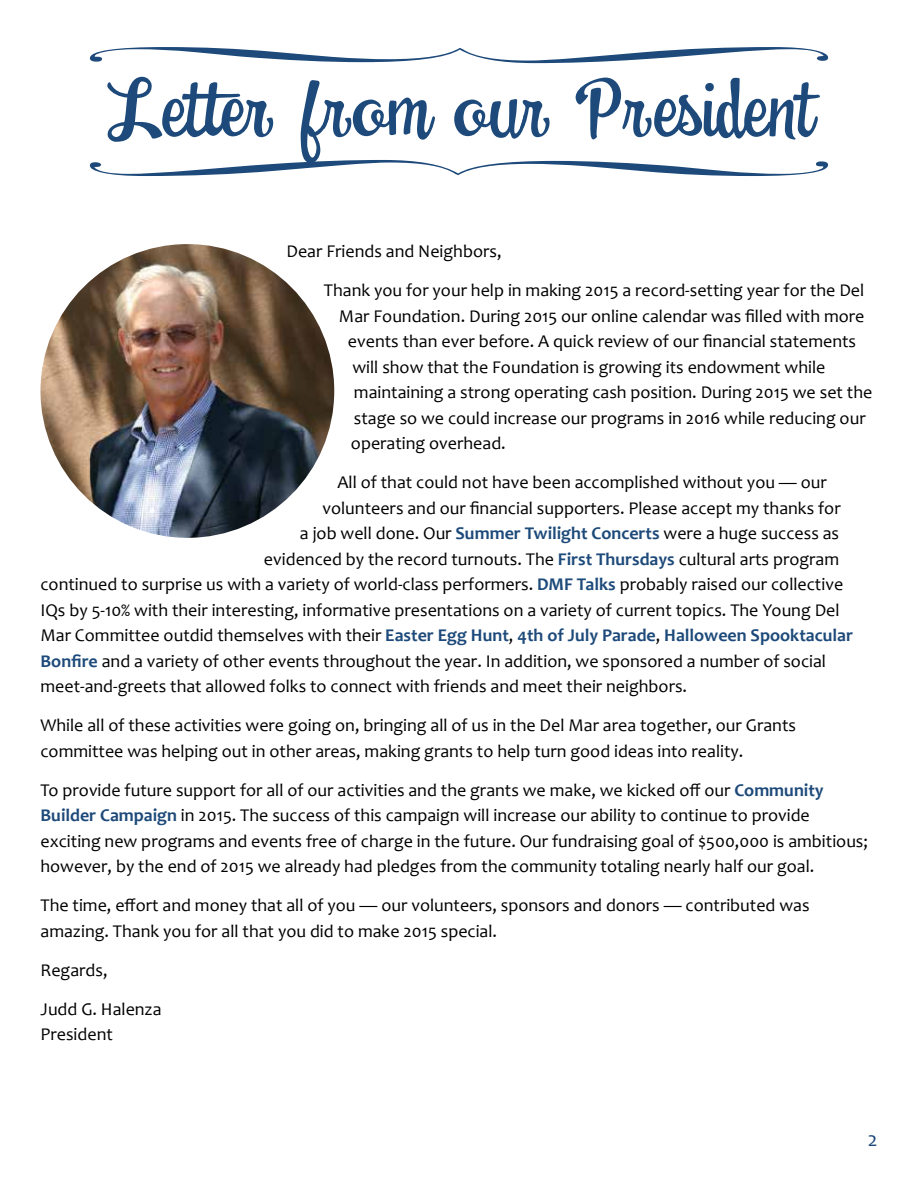
<style>
.page{position:relative;width:918px;height:1188px;background:#fff}
.page>*{position:absolute;margin:0;border:0;box-sizing:border-box;transform-origin:0 0}
.t1{font:78px "Swingdancer";color:#1d4a7a}
.t2{font:21px "Candara";color:#1d4a7a}
.t3{font:18px/25.5px "Candara";color:#000}
.t4{font:700 18px "Candara";color:#1d4a7a}
.s1{font-weight:700;color:#1d4a7a}
.s2{font-weight:400;color:#000}
</style>
<div class="page">
<img style="left:40px;top:244px;width:294px;height:294px;border-radius:147px">
<h1 class="t1" style="left:106px;top:56px;width:708px">Letter from our President</h1>
<p class="t3" style="left:324px;top:232px;width:542px;line-height:39px;text-indent:-37px">Dear Friends and Neighbors,<br>Thank you for your help in making 2015 a record-setting year for the Del</p>
<p class="t3" style="left:339px;top:303px;width:527px">Mar Foundation. During 2015 our online calendar was filled with more</p>
<p class="t3" style="left:348px;top:329px;width:510px">events than ever before. A quick review of our financial statements</p>
<p class="t3" style="left:352px;top:354px;width:474px">will show that the Foundation is growing its endowment while</p>
<p class="t3" style="left:354px;top:380px;width:520px">maintaining a strong operating cash position. During 2015 we set the</p>
<p class="t3" style="left:354px;top:405px;width:513px">stage so we could increase our programs in 2016 while reducing our</p>
<p class="t3" style="left:351px;top:431px;width:156px">operating overhead.</p>
<p class="t3" style="left:337px;top:470px;width:491px">All of that could not have been accomplished without you — our</p>
<p class="t3" style="left:322px;top:495px;width:520px">volunteers and our financial supporters. Please accept my thanks for</p>
<p class="t3" style="left:300px;top:521px;width:541px">a job well done. Our <span class="s1">Summer Twilight Concerts</span> were a huge success as</p>
<p class="t3" style="left:264px;top:546px;width:577px">evidenced by the record turnouts. The <span class="s1">First Thursdays</span> cultural arts program</p>
<p class="t3" style="left:41px;top:572px;width:804px">continued to surprise us with a variety of world-class performers. <span class="s1">DMF Talks</span> probably raised our collective</p>
<p class="t3" style="left:41px;top:597px;width:801px">IQs by 5-10% with their interesting, informative presentations on a variety of current topics. The Young Del</p>
<p class="t4" style="left:41px;top:625px;width:814px"><span class="s2">Mar Committee outdid themselves with their</span> Easter Egg Hunt<span class="s2">,</span> 4th of July Parade<span class="s2">,</span> Halloween Spooktacular</p>
<p class="t3" style="left:41px;top:648px;width:787px"><span class="s1">Bonfire</span> and a variety of other events throughout the year. In addition, we sponsored a number of social</p>
<p class="t3" style="left:41px;top:674px;width:648px">meet-and-greets that allowed folks to connect with friends and meet their neighbors.</p>
<p class="t3" style="left:41px;top:713px;width:757px">While all of these activities were going on, bringing all of us in the Del Mar area together, our Grants committee was helping out in other areas, making grants to help turn good ideas into reality.</p>
<p class="t3" style="left:41px;top:777px;width:829px">To provide future support for all of our activities and the grants we make, we kicked off our <span class="s1">Community Builder Campaign</span> in 2015. The success of this campaign will increase our ability to continue to provide exciting new programs and events free of charge in the future. Our fundraising goal of $500,000 is ambitious; however, by the end of 2015 we already had pledges from the community totaling nearly half our goal.</p>
<p class="t3" style="left:41px;top:893px;width:771px">The time, effort and money that all of you — our volunteers, sponsors and donors — contributed was amazing. Thank you for all that you did to make 2015 special.</p>
<p class="t3" style="left:41px;top:950px;width:123px;line-height:39px">Regards,<br>Judd G. Halenza</p>
<p class="t3" style="left:41px;top:1022px;width:74px">President</p>
<p class="t2" style="left:868px;top:1126px;width:11px">2</p>
</div>
